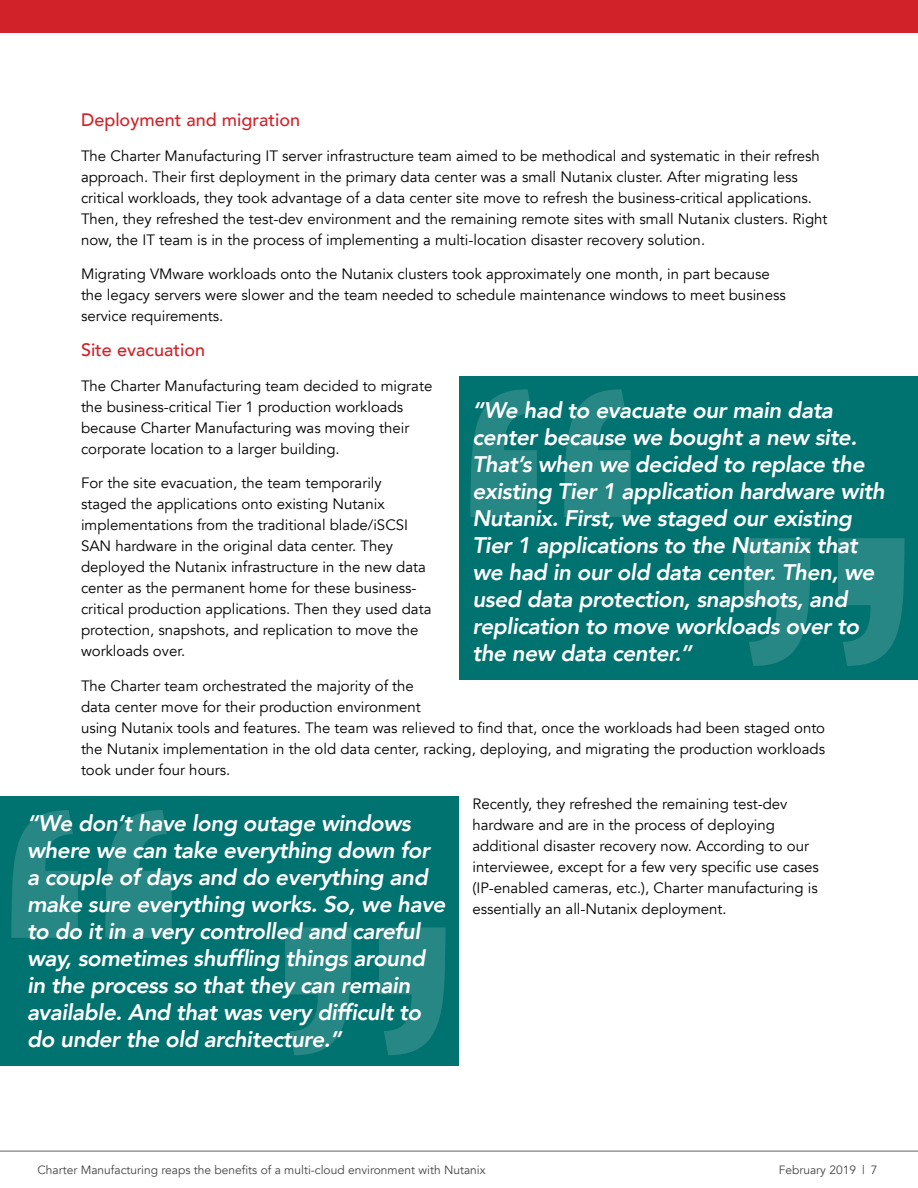
<style>
.page{position:relative;width:918px;height:1188px;background:#fff}
.page>*{position:absolute;margin:0;border:0;box-sizing:border-box;transform-origin:0 0}
.t1{font:italic 800 22.5px/27px "Avenir";letter-spacing:-.02em;color:#fff}
.t2{font:500 18px "Avenir";color:#d12229}
.t3{font:15px/21px "Avenir";color:#000}
.t4{font:12px "Avenir";color:#454547}
</style>
<div class="page">
<div style="left:459px;top:376px;width:459px;height:304px;background:#00726f"></div>
<svg style="left:470px;top:389px;width:161px;height:128px"></svg>
<svg style="left:744px;top:538px;width:160px;height:128px"></svg>
<div style="left:0;top:796px;width:459px;height:270px;background:#00726f"></div>
<svg style="left:11px;top:810px;width:161px;height:128px"></svg>
<svg style="left:285px;top:927px;width:161px;height:128px"></svg>
<hr style="left:0;top:1151px;width:918px;height:1px;background:#606164">
<div style="left:0;top:0;width:918px;height:32px;background:#d12229"></div>
<p class="t2" style="left:81px;top:104px;width:221px">Deployment and migration</p>
<p class="t3" style="left:81px;top:145px;width:748px">The Charter Manufacturing IT server infrastructure team aimed to be methodical and systematic in their refresh approach. Their first deployment in the primary data center was a small Nutanix cluster. After migrating less critical workloads, they took advantage of a data center site move to refresh the business-critical applications.<br>Then, they refreshed the test-dev environment and the remaining remote sites with small Nutanix clusters. Right now, the IT team is in the process of implementing a multi-location disaster recovery solution.</p>
<p class="t3" style="left:81px;top:264px;width:706px">Migrating VMware workloads onto the Nutanix clusters took approximately one month, in part because the legacy servers were slower and the team needed to schedule maintenance windows to meet business service requirements.</p>
<p class="t2" style="left:81px;top:334px;width:126px">Site evacuation</p>
<p class="t3" style="left:81px;top:375px;width:353px">The Charter Manufacturing team decided to migrate the business-critical Tier 1 production workloads because Charter Manufacturing was moving their corporate location to a larger building.</p>
<p class="t3" style="left:81px;top:473px;width:352px">For the site evacuation, the team temporarily<br>staged the applications onto existing Nutanix implementations from the traditional blade/iSCSI SAN hardware in the original data center. They deployed the Nutanix infrastructure in the new data center as the permanent home for these business&shy;critical production applications. Then they used data protection, snapshots, and replication to move the workloads over.</p>
<p class="t3" style="left:81px;top:675px;width:746px">The Charter team orchestrated the majority of the<br>data center move for their production environment<br>using Nutanix tools and features. The team was relieved to find that, once the workloads had been staged onto the Nutanix implementation in the old data center, racking, deploying, and migrating the production workloads took under four hours.</p>
<p class="t3" style="left:472px;top:794px;width:348px">Recently, they refreshed the remaining test-dev hardware and are in the process of deploying additional disaster recovery now. According to our interviewee, except for a few very specific use cases (IP-enabled cameras, etc.), Charter manufacturing is essentially an all-Nutanix deployment.</p>
<p class="t1" style="left:472px;top:397px;width:414px">“We had to evacuate our main data center because we bought a new site.<br>That’s when we decided to replace the existing Tier 1 application hardware with Nutanix. First, we staged our existing Tier 1 applications to the Nutanix that we had in our old data center. Then, we used data protection, snapshots, and replication to move workloads over to the new data center.”</p>
<p class="t1" style="left:27px;top:810px;width:420px">“We don’t have long outage windows where we can take everything down for a couple of days and do everything and make sure everything works. So, we have to do it in a very controlled and careful way, sometimes shuffling things around in the process so that they can remain available. And that was very difficult to do under the old architecture.”</p>
<p class="t4" style="left:37px;top:1163px;width:450px">Charter Manufacturing reaps the benefits of a multi‑cloud environment with Nutanix</p>
<p class="t4" style="left:779px;top:1163px;width:100px">February 2019 | 7</p>
</div>
